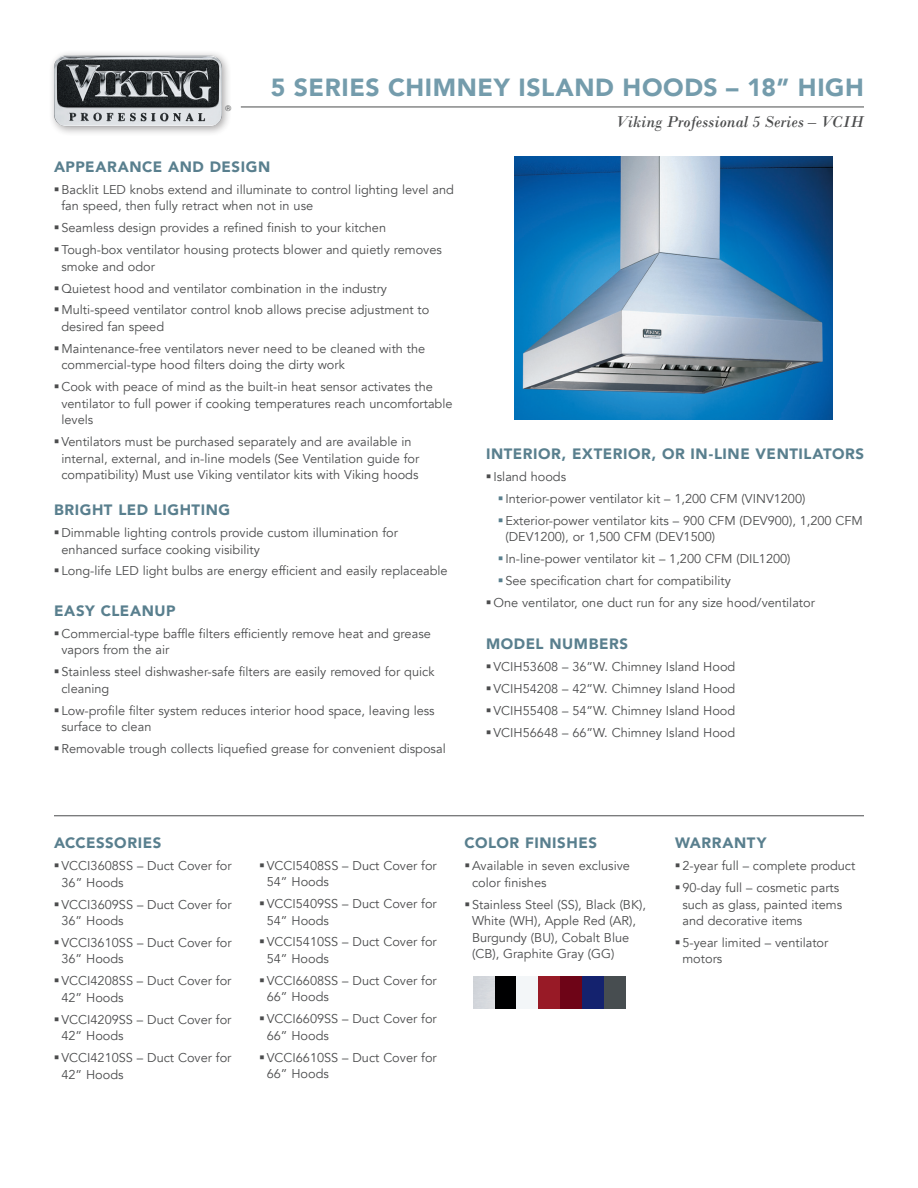
<style>
.page{position:relative;width:918px;height:1188px;background:#fff}
.page>*{position:absolute;margin:0;border:0;box-sizing:border-box;transform-origin:0 0}
.t1{font:900 24.75px "Avenir";letter-spacing:.025em;color:#749cac}
.t2{font:italic 16.5px "Bodoni";color:#4b4c4d}
.t3{font:900 15px "Avenir";letter-spacing:.035em;color:#597f8e}
.t4{font:12.75px/16.5px "Avenir";color:#4b4c4d}
.t5{font:7.5px "Century Gothic";color:#4b4c4d}
.s1{color:#597f8e}
</style>
<div class="page">
<img style="left:514px;top:157px;width:319px;height:262px">
<div style="left:48px;top:50px;width:184px;height:86px;background:#231f20;opacity:.4"></div>
<img style="left:54px;top:56px;width:168px;height:70px">
<hr style="left:241px;top:107px;width:623px;height:1px;background:#4b4c4d">
<hr style="left:54px;top:815px;width:810px;height:1px;background:#4b4c4d">
<div style="left:495px;top:976px;width:22px;height:33px;background:#000001"></div>
<div style="left:516px;top:976px;width:22px;height:33px;background:#f3f6f8"></div>
<div style="left:538px;top:976px;width:22px;height:33px;background:#981a26"></div>
<div style="left:560px;top:976px;width:22px;height:33px;background:#6e0417"></div>
<div style="left:582px;top:976px;width:22px;height:33px;background:#14226e"></div>
<div style="left:604px;top:976px;width:22px;height:33px;background:#474d50"></div>
<p class="t5" style="left:225px;top:104px;width:7px">®</p>
<h1 class="t1" style="left:271px;top:66px;width:595px">5 SERIES CHIMNEY ISLAND HOODS – 18” HIGH</h1>
<p class="t2" style="left:616px;top:112px;width:250px">Viking Professional 5 Series – VCIH</p>
<p class="t3" style="left:54px;top:154px;width:218px">APPEARANCE AND DESIGN</p>
<p class="t4" style="left:61px;top:181px;width:394px;text-indent:-7px">▪Backlit LED knobs extend and illuminate to control lighting level and fan speed, then fully retract when not in use</p>
<p class="t4" style="left:54px;top:220px;width:334px">▪Seamless design provides a refined finish to your kitchen</p>
<p class="t4" style="left:61px;top:242px;width:382px;text-indent:-7px">▪Tough-box ventilator housing protects blower and quietly removes smoke and odor</p>
<p class="t4" style="left:54px;top:280px;width:335px">▪Quietest hood and ventilator combination in the industry</p>
<p class="t4" style="left:61px;top:302px;width:369px;text-indent:-7px">▪Multi-speed ventilator control knob allows precise adjustment to desired fan speed</p>
<p class="t4" style="left:61px;top:340px;width:365px;text-indent:-7px">▪Maintenance-free ventilators never need to be cleaned with the commercial-type hood filters doing the dirty work</p>
<p class="t4" style="left:61px;top:379px;width:393px;text-indent:-7px">▪Cook with peace of mind as the built-in heat sensor activates the ventilator to full power if cooking temperatures reach uncomfortable levels</p>
<p class="t4" style="left:61px;top:434px;width:359px;text-indent:-7px">▪Ventilators must be purchased separately and are available in internal, external, and in-line models (See Ventilation guide for compatibility) Must use Viking ventilator kits with Viking hoods</p>
<p class="t3" style="left:54px;top:497px;width:178px">BRIGHT LED LIGHTING</p>
<p class="t4" style="left:61px;top:525px;width:338px;text-indent:-7px">▪Dimmable lighting controls provide custom illumination for enhanced surface cooking visibility</p>
<p class="t4" style="left:54px;top:563px;width:395px">▪ Long-life LED light bulbs are energy efficient and easily replaceable</p>
<p class="t3" style="left:54px;top:598px;width:123px">EASY CLEANUP</p>
<p class="t4" style="left:61px;top:625px;width:371px;text-indent:-7px">▪Commercial-type baffle filters efficiently remove heat and grease vapors from the air</p>
<p class="t4" style="left:61px;top:664px;width:375px;text-indent:-7px">▪Stainless steel dishwasher-safe filters are easily removed for quick cleaning</p>
<p class="t4" style="left:61px;top:702px;width:375px;text-indent:-7px">▪ Low-profile filter system reduces interior hood space, leaving less surface to clean</p>
<p class="t4" style="left:54px;top:741px;width:393px">▪Removable trough collects liquefied grease for convenient disposal</p>
<p class="t3" style="left:486px;top:441px;width:380px">INTERIOR, EXTERIOR, OR IN-LINE VENTILATORS</p>
<p class="t4" style="left:486px;top:469px;width:82px">▪ Island hoods</p>
<p class="t4" style="left:498px;top:491px;width:309px"><span class="s1">▪</span> Interior-power ventilator kit – 1,200 CFM (VINV1200)</p>
<p class="t4" style="left:505px;top:512px;width:359px;text-indent:-7px"><span class="s1">▪</span>Exterior-power ventilator kits – 900 CFM (DEV900), 1,200 CFM (DEV1200), or 1,500 CFM (DEV1500)</p>
<p class="t4" style="left:498px;top:551px;width:294px"><span class="s1">▪</span> In-line-power ventilator kit – 1,200 CFM (DIL1200)</p>
<p class="t4" style="left:498px;top:573px;width:234px"><span class="s1">▪</span>See specification chart for compatibility</p>
<p class="t4" style="left:486px;top:595px;width:331px">▪One ventilator, one duct run for any size hood/ventilator</p>
<p class="t3" style="left:486px;top:631px;width:144px">MODEL NUMBERS</p>
<p class="t4" style="left:486px;top:659px;width:251px">▪VCIH53608 – 36”W. Chimney Island Hood</p>
<p class="t4" style="left:486px;top:680px;width:251px">▪VCIH54208 – 42”W. Chimney Island Hood</p>
<p class="t4" style="left:486px;top:702px;width:251px">▪VCIH55408 – 54”W. Chimney Island Hood</p>
<p class="t4" style="left:486px;top:724px;width:251px">▪VCIH56648 – 66”W. Chimney Island Hood</p>
<p class="t3" style="left:54px;top:830px;width:109px">ACCESSORIES</p>
<p class="t4" style="left:61px;top:858px;width:172px;text-indent:-7px">▪VCCI3608SS – Duct Cover for<br>36” Hoods</p>
<p class="t4" style="left:61px;top:896px;width:172px;text-indent:-7px">▪VCCI3609SS – Duct Cover for<br>36” Hoods</p>
<p class="t4" style="left:61px;top:935px;width:172px;text-indent:-7px">▪VCCI3610SS – Duct Cover for<br>36” Hoods</p>
<p class="t4" style="left:61px;top:973px;width:172px;text-indent:-7px">▪VCCI4208SS – Duct Cover for<br>42” Hoods</p>
<p class="t4" style="left:61px;top:1011px;width:172px;text-indent:-7px">▪VCCI4209SS – Duct Cover for<br>42” Hoods</p>
<p class="t4" style="left:61px;top:1050px;width:172px;text-indent:-7px">▪VCCI4210SS – Duct Cover for<br>42” Hoods</p>
<p class="t4" style="left:267px;top:857px;width:172px;text-indent:-7px">▪VCCI5408SS – Duct Cover for<br>54” Hoods</p>
<p class="t4" style="left:267px;top:896px;width:172px;text-indent:-7px">▪VCCI5409SS – Duct Cover for<br>54” Hoods</p>
<p class="t4" style="left:267px;top:934px;width:172px;text-indent:-7px">▪VCCI5410SS – Duct Cover for<br>54” Hoods</p>
<p class="t4" style="left:267px;top:972px;width:172px;text-indent:-7px">▪VCCI6608SS – Duct Cover for<br>66” Hoods</p>
<p class="t4" style="left:267px;top:1011px;width:172px;text-indent:-7px">▪VCCI6609SS – Duct Cover for<br>66” Hoods</p>
<p class="t4" style="left:267px;top:1049px;width:172px;text-indent:-7px">▪VCCI6610SS – Duct Cover for<br>66” Hoods</p>
<p class="t3" style="left:465px;top:830px;width:134px">COLOR FINISHES</p>
<p class="t4" style="left:472px;top:858px;width:159px;text-indent:-7px">▪Available in seven exclusive color finishes</p>
<p class="t4" style="left:472px;top:896px;width:175px;text-indent:-7px">▪Stainless Steel (SS), Black (BK),<br>White (WH), Apple Red (AR),<br>Burgundy (BU), Cobalt Blue (CB), Graphite Gray (GG)</p>
<p class="t3" style="left:675px;top:830px;width:93px">WARRANTY</p>
<p class="t4" style="left:675px;top:858px;width:182px">▪2-year full – complete product</p>
<p class="t4" style="left:682px;top:880px;width:161px;text-indent:-7px">▪90-day full – cosmetic parts such as glass, painted items and decorative items</p>
<p class="t4" style="left:682px;top:935px;width:147px;text-indent:-7px">▪5-year limited – ventilator motors</p>
</div>
